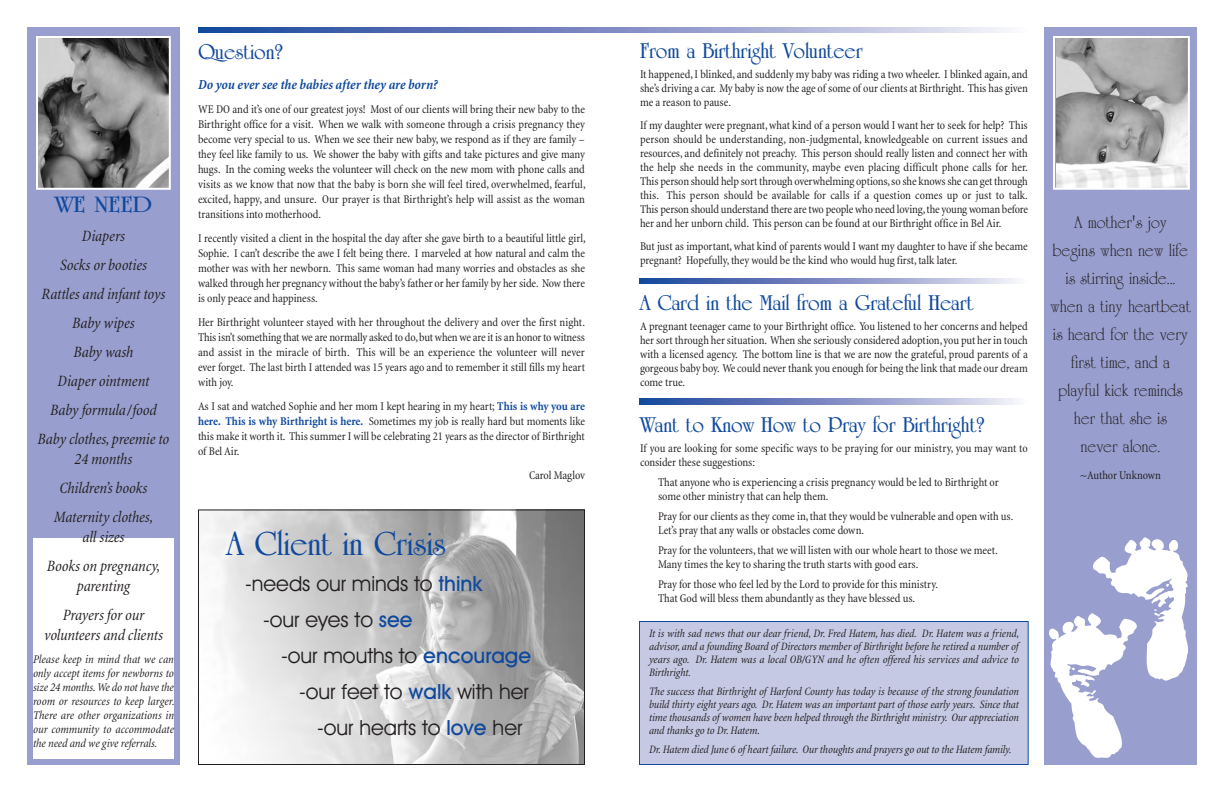
<style>
.page{position:relative;width:1224px;height:792px;background:#fff}
.page>*{position:absolute;margin:0;border:0;box-sizing:border-box;transform-origin:0 0}
.t1{font:700 36px "University Roman BT";color:#0f499d}
.t2{font:700 24px "University Roman BT";color:#0f499d;scale:1.2 1}
.t3{font:700 23px "University Roman BT";color:#0f499d}
.t4{font:21px/36px "Avant Garde IT Cby BT";color:#231f20}
.t5{font:18px/28px "University Roman";color:#231f20;text-align:center}
.t6{font:italic condensed 16px/29px "Minion";letter-spacing:-.005em;color:#231f20;text-align:center}
.t7{font:italic 700 condensed 14px "Minion";letter-spacing:-.005em;color:#0f499d}
.t8{font:condensed 12px/14px "Minion";letter-spacing:-.005em;color:#231f20;text-align:justify}
.t9{font:italic condensed 12px/14px "Minion";letter-spacing:-.005em;color:#231f20;text-align:justify}
.t10{font:italic condensed 11.5px/13px "Minion";letter-spacing:-.005em;color:#231f20;text-align:justify}
.s1{font-weight:700;color:#0f499d}
.s2{font-weight:500;color:#0f499d}
</style>
<div class="page">
<div style="left:640px;top:622px;width:388px;height:142px;background:#c6c9e4"></div>
<div style="left:639px;top:621px;width:390px;height:144px;border:1px solid #0f499d"></div>
<img style="left:204px;top:511px;width:379px;height:252px">
<div style="left:198px;top:509px;width:387px;height:256px;border:1px solid #231f20"></div>
<svg style="left:198px;top:27px;width:807px;height:5px;background:#8091c5"></svg>
<div style="left:27px;top:27px;width:153px;height:738px;background:#989fce"></div>
<div style="left:34px;top:538px;width:139px;height:220px;background:#fff"></div>
<div style="left:1044px;top:27px;width:153px;height:738px;background:#989fce"></div>
<svg style="left:1049px;top:537px;width:139px;height:221px"></svg>
<img style="left:1056px;top:39px;width:131px;height:148px">
<div style="left:1053px;top:36px;width:137px;height:154px;border:2px solid #fff"></div>
<img style="left:39px;top:39px;width:129px;height:148px">
<div style="left:36px;top:36px;width:135px;height:154px;border:2px solid #fff"></div>
<svg style="left:639px;top:278px;width:378px;height:6px;background:#8091c5"></svg>
<svg style="left:639px;top:399px;width:378px;height:5px;background:#8091c5"></svg>
<h2 class="t2" style="left:55px;top:190px;width:83px">WE NEED</h2>
<h3 class="t6" style="left:38px;top:223px;width:133px">Diapers<br>Socks or booties<br>Rattles and infant toys<br>Baby wipes<br>Baby wash<br>Diaper ointment<br>Baby formula/food<br>Baby clothes, preemie to</h3>
<h3 class="t6" style="left:54px;top:446px;width:101px">24 months<br>Children’s books<br>Maternity clothes,</h3>
<h3 class="t6" style="left:47px;top:524px;width:115px">all sizes<br>Books on pregnancy,</h3>
<h3 class="t6" style="left:63px;top:573px;width:83px">parenting<br>Prayers for our</h3>
<h3 class="t6" style="left:44px;top:622px;width:120px">volunteers and clients</h3>
<p class="t9" style="left:33px;top:653px;width:143px">Please keep in mind that we can only accept items for newborns to size 24 months.We do not have the room or resources to keep larger.<br>There are other organizations in our community to accommodate the need and we give referrals.</p>
<h3 class="t3" style="left:198px;top:38px;width:87px">Question?</h3>
<p class="t7" style="left:198px;top:79px;width:241px">Do you ever see the babies after they are born?</p>
<p class="t8" style="left:198px;top:103px;width:389px;line-height:15px">WE DO and it’s one of our greatest joys! Most of our clients will bring their new baby to the Birthright office for a visit. When we walk with someone through a crisis pregnancy they become very special to us. When we see their new baby, we respond as if they are family – they feel like family to us. We shower the baby with gifts and take pictures and give many hugs. In the coming weeks the volunteer will check on the new mom with phone calls and visits as we know that now that the baby is born she will feel tired, overwhelmed, fearful, excited, happy, and unsure. Our prayer is that Birthright’s help will assist as the woman transitions into motherhood.</p>
<p class="t8" style="left:198px;top:232px;width:389px;line-height:15px">I recently visited a client in the hospital the day after she gave birth to a beautiful little girl, Sophie. I can’t describe the awe I felt being there. I marveled at how natural and calm the mother was with her newborn. This same woman had many worries and obstacles as she walked through her pregnancy without the baby’s father or her family by her side. Now there is only peace and happiness.</p>
<p class="t8" style="left:198px;top:316px;width:389px;line-height:15px">Her Birthright volunteer stayed with her throughout the delivery and over the first night.<br>This isn’t something that we are normally asked to do,but when we are it is an honor to witness and assist in the miracle of birth. This will be an experience the volunteer will never ever forget. The last birth I attended was 15 years ago and to remember it still fills my heart with joy.</p>
<p class="t8" style="left:198px;top:400px;width:388px;line-height:15px">As I sat and watched Sophie and her mom I kept hearing in my heart; <span class="s1">This is why you are here. This is why Birthright is here.</span> Sometimes my job is really hard but moments like this make it worth it. This summer I will be celebrating 21 years as the director of Birthright of Bel Air.</p>
<p class="t8" style="left:529px;top:469px;width:57px">Carol Maglov</p>
<h1 class="t1" style="left:227px;top:522px;width:220px">A Client in Crisis</h1>
<h3 class="t4" style="left:263px;top:567px;width:221px;text-indent:-18px">-needs our minds to <span class="s2">think </span>-our eyes to <span class="s2">see</span></h3>
<h3 class="t4" style="left:281px;top:639px;width:252px">-our mouths to <span class="s2">encourage</span></h3>
<h3 class="t4" style="left:299px;top:675px;width:231px">-our feet to <span class="s2">walk</span> with her</h3>
<h3 class="t4" style="left:317px;top:711px;width:207px">-our hearts to <span class="s2">love</span> her</h3>
<h3 class="t3" style="left:640px;top:37px;width:224px">From a Birthright Volunteer</h3>
<p class="t8" style="left:640px;top:68px;width:389px">It happened, I blinked, and suddenly my baby was riding a two wheeler. I blinked again, and she’s driving a car. My baby is now the age of some of our clients at Birthright. This has given me a reason to pause.</p>
<p class="t8" style="left:640px;top:119px;width:389px">If my daughter were pregnant, what kind of a person would I want her to seek for help? This person should be understanding, non-judgmental, knowledgeable on current issues and resources, and definitely not preachy. This person should really listen and connect her with the help she needs in the community, maybe even placing difficult phone calls for her.<br>This person should help sort through overwhelming options,so she knows she can get through this. This person should be available for calls if a question comes up or just to talk.<br>This person should understand there are two people who need loving,the young woman before her and her unborn child. This person can be found at our Birthright office in Bel Air.</p>
<p class="t8" style="left:640px;top:240px;width:389px">But just as important, what kind of parents would I want my daughter to have if she became pregnant? Hopefully, they would be the kind who would hug first, talk later.</p>
<h3 class="t3" style="left:640px;top:289px;width:335px">A Card in the Mail from a Grateful Heart</h3>
<p class="t8" style="left:640px;top:320px;width:389px">A pregnant teenager came to your Birthright office. You listened to her concerns and helped her sort through her situation. When she seriously considered adoption, you put her in touch with a licensed agency. The bottom line is that we are now the grateful, proud parents of a gorgeous baby boy. We could never thank you enough for being the link that made our dream come true.</p>
<h3 class="t3" style="left:640px;top:411px;width:347px">Want to Know How to Pray for Birthright?</h3>
<p class="t8" style="left:640px;top:442px;width:389px">If you are looking for some specific ways to be praying for our ministry, you may want to consider these suggestions:</p>
<p class="t8" style="left:658px;top:476px;width:342px">That anyone who is experiencing a crisis pregnancy would be led to Birthright or some other ministry that can help them.</p>
<p class="t8" style="left:658px;top:510px;width:357px">Pray for our clients as they come in, that they would be vulnerable and open with us.<br>Let’s pray that any walls or obstacles come down.</p>
<p class="t8" style="left:658px;top:544px;width:341px">Pray for the volunteers, that we will listen with our whole heart to those we meet.<br>Many times the key to sharing the truth starts with good ears.</p>
<p class="t8" style="left:658px;top:578px;width:282px">Pray for those who feel led by the Lord to provide for this ministry.<br>That God will bless them abundantly as they have blessed us.</p>
<p class="t10" style="left:649px;top:628px;width:372px">It is with sad news that our dear friend, Dr. Fred Hatem, has died. Dr. Hatem was a friend, advisor, and a founding Board of Directors member of Birthright before he retired a number of years ago. Dr. Hatem was a local OB/GYN and he often offered his services and advice to Birthright.</p>
<p class="t10" style="left:649px;top:686px;width:371px">The success that Birthright of Harford County has today is because of the strong foundation build thirty eight years ago. Dr. Hatem was an important part of those early years. Since that time thousands of women have been helped through the Birthright ministry. Our appreciation and thanks go to Dr. Hatem.</p>
<p class="t10" style="left:649px;top:744px;width:364px">Dr. Hatem died June 6 of heart failure. Our thoughts and prayers go out to the Hatem family.</p>
<h3 class="t5" style="left:1050px;top:208px;width:142px">A mother's joy<br>begins when new life is stirring inside... when a tiny heartbeat is heard for the very first time, and a playful kick reminds her that she is<br>never alone.</h3>
<p class="t8" style="left:1080px;top:469px;width:83px">~Author Unknown</p>
</div>
